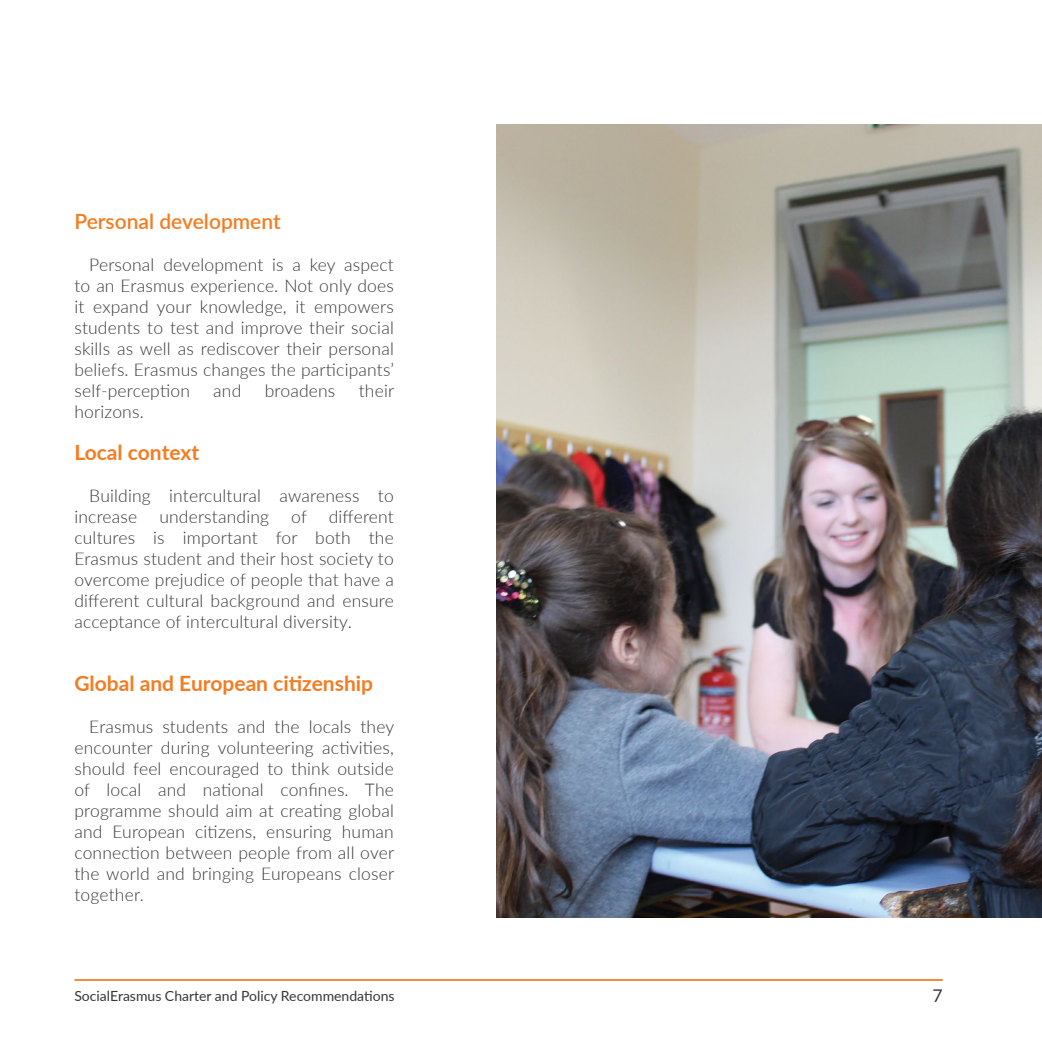
<style>
.page{position:relative;width:1042px;height:1042px;background:#fff}
.page>*{position:absolute;margin:0;border:0;box-sizing:border-box;transform-origin:0 0}
.t1{font:700 21px "Lato";color:#f47b20}
.t2{font:600 21px "Lato";color:#f47b20}
.t3{font:300 17.5px/21px "Lato";letter-spacing:.01em;color:#383637;text-align:justify}
.t4{font:17.5px "Lato";color:#383637}
.t5{font:14px "Lato";color:#383637}
</style>
<div class="page">
<hr style="left:74px;top:979px;width:869px;height:2px;background:#f47b20">
<img style="left:496px;top:124px;width:546px;height:794px">
<p class="t2" style="left:74px;top:206px;width:208px">Personal development</p>
<p class="t3" style="left:74px;top:254px;width:321px;text-indent:15px">Personal development is a key aspect to an Erasmus experience. Not only does it expand your knowledge, it empowers students to test and improve their social skills as well as rediscover their personal beliefs. Erasmus changes the participants’ self-perception</p>
<p class="t3" style="left:213px;top:380px;width:30px">and</p>
<p class="t3" style="left:265px;top:380px;width:72px">broadens</p>
<p class="t3" style="left:359px;top:380px;width:37px">their</p>
<p class="t3" style="left:74px;top:401px;width:71px">horizons.</p>
<p class="t1" style="left:74px;top:437px;width:126px">Local context</p>
<p class="t3" style="left:74px;top:485px;width:321px;text-indent:15px">Building intercultural awareness to increase</p>
<p class="t3" style="left:74px;top:506px;width:321px;text-indent:217px">of different cultures is important for both the Erasmus student and their host society to overcome prejudice of people that have a different cultural background and ensure acceptance of intercultural diversity.</p>
<p class="t3" style="left:159px;top:506px;width:111px">understanding</p>
<p class="t1" style="left:74px;top:668px;width:300px">Global and European citizenship</p>
<p class="t3" style="left:74px;top:716px;width:321px;text-indent:15px">Erasmus students and the locals they encounter during volunteering activities, should feel encouraged to think outside of local and national confines. The programme should aim at creating global and European citizens, ensuring human connection between people from all over the world and bringing Europeans closer together.</p>
<p class="t5" style="left:74px;top:986px;width:322px">SocialErasmus Charter and Policy Recommendations</p>
<p class="t4" style="left:932px;top:983px;width:12px">7</p>
</div>
